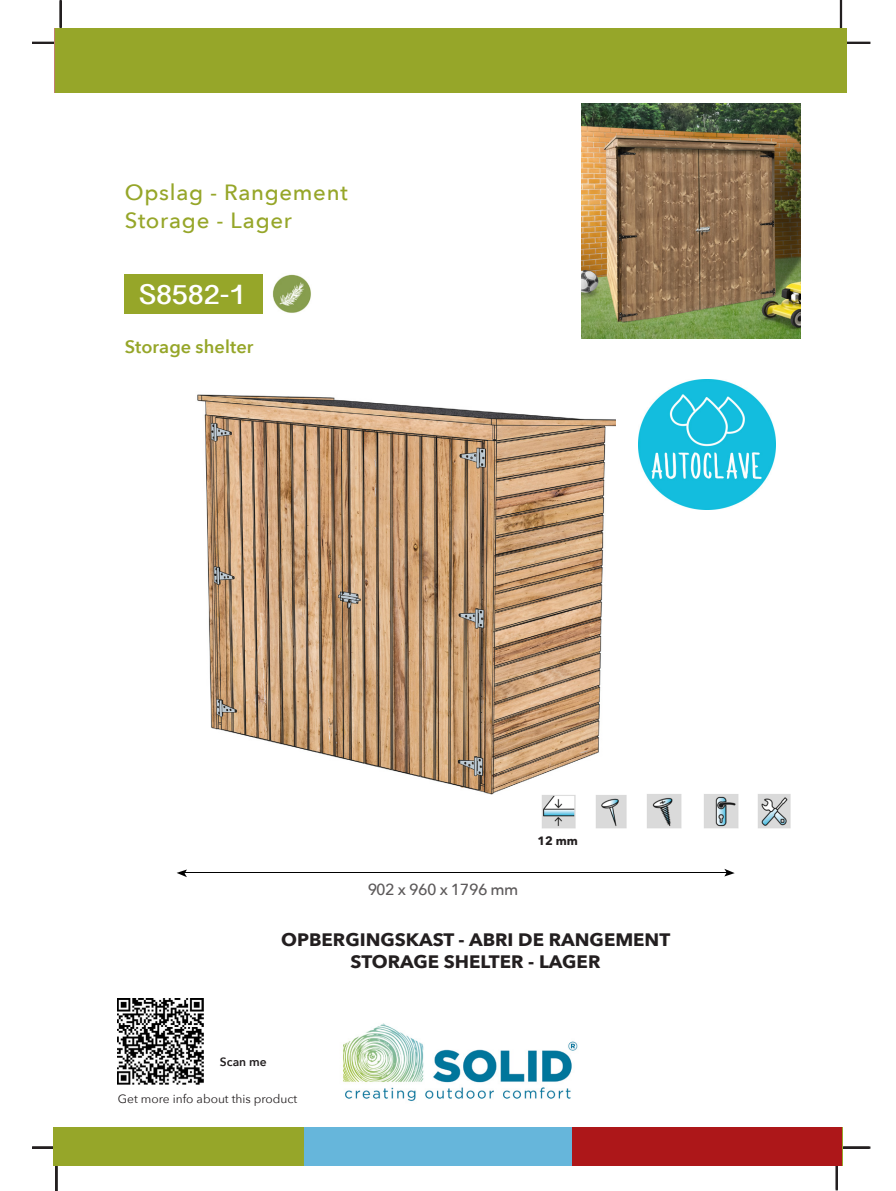
<style>
.page{position:relative;width:896px;height:1191px;background:#fff}
.page>*{position:absolute;margin:0;border:0;box-sizing:border-box;transform-origin:0 0}
.t1{font:700 28px "Devanagari Sangam MN";color:#fff}
.t2{font:500 22px/28px "Avenir Next";letter-spacing:.03em;color:#96a629}
.t3{font:700 18px/22px "Avenir Next";color:#231f20;text-align:center;scale:1.04 1}
.t4{font:600 18px "Avenir Next";letter-spacing:.005em;color:#96a629}
.t5{font:500 16px "Avenir Next";letter-spacing:-.03em;color:#231f20}
.t6{font:12px "Avenir Next";color:#231f20}
.t7{font:600 12px "Avenir Next";color:#231f20}
.t8{font:700 12px "Avenir Next";color:#231f20}
</style>
<div class="page">
<img style="left:343px;top:1023px;width:235px;height:78px">
<img style="left:117px;top:998px;width:86px;height:87px">
<svg style="left:33px;top:42px;width:21px;height:2px"></svg>
<div style="left:60px;top:0;width:2px;height:28px;border:2px solid #231f20"></div>
<div style="left:842px;top:42px;width:28px;height:2px;border:2px solid #231f20"></div>
<div style="left:840px;top:0;width:2px;height:28px;border:2px solid #231f20"></div>
<svg style="left:33px;top:1146px;width:21px;height:2px"></svg>
<svg style="left:55px;top:1165px;width:3px;height:26px"></svg>
<div style="left:842px;top:1146px;width:28px;height:2px;border:2px solid #231f20"></div>
<div style="left:835px;top:1162px;width:3px;height:28px;border:2px solid #231f20"></div>
<img style="left:54px;top:1127px;width:250px;height:38px">
<div style="left:55px;top:1128px;width:247px;height:36px;background:#96a629"></div>
<div style="left:304px;top:1127px;width:268px;height:38px;background:#66b6db"></div>
<div style="left:572px;top:1127px;width:270px;height:38px;background:#ad1719"></div>
<img style="left:197px;top:394px;width:418px;height:402px">
<div style="left:125px;top:274px;width:138px;height:40px;background:#96a629"></div>
<img style="left:272px;top:274px;width:39px;height:39px">
<img style="left:582px;top:103px;width:218px;height:235px">
<img style="left:595px;top:794px;width:31px;height:34px">
<img style="left:647px;top:794px;width:34px;height:35px">
<img style="left:704px;top:794px;width:34px;height:35px">
<img style="left:541px;top:794px;width:34px;height:34px">
<img style="left:758px;top:794px;width:32px;height:34px">
<hr style="left:185px;top:872px;width:543px;height:1px;background:#000">
<svg style="left:177px;top:869px;width:10px;height:8px"></svg>
<svg style="left:724px;top:868px;width:10px;height:8px"></svg>
<img style="left:638px;top:379px;width:137px;height:131px">
<div style="left:55px;top:28px;width:792px;height:64px;background:#96a629"></div>
<p class="t2" style="left:125px;top:178px;width:224px">Opslag - Rangement<br>Storage - Lager</p>
<p class="t1" style="left:139px;top:278px;width:108px">S8582-1</p>
<p class="t4" style="left:125px;top:331px;width:130px">Storage shelter</p>
<p class="t5" style="left:367px;top:875px;width:153px">902 x 960 x 1796 mm</p>
<p class="t8" style="left:537px;top:830px;width:42px">12 mm</p>
<p class="t3" style="left:281px;top:928px;width:376px">OPBERGINGSKAST - ABRI DE RANGEMENT<br>STORAGE SHELTER - LAGER</p>
<p class="t7" style="left:220px;top:1051px;width:48px">Scan me</p>
<p class="t6" style="left:118px;top:1089px;width:181px">Get more info about this product</p>
</div>
